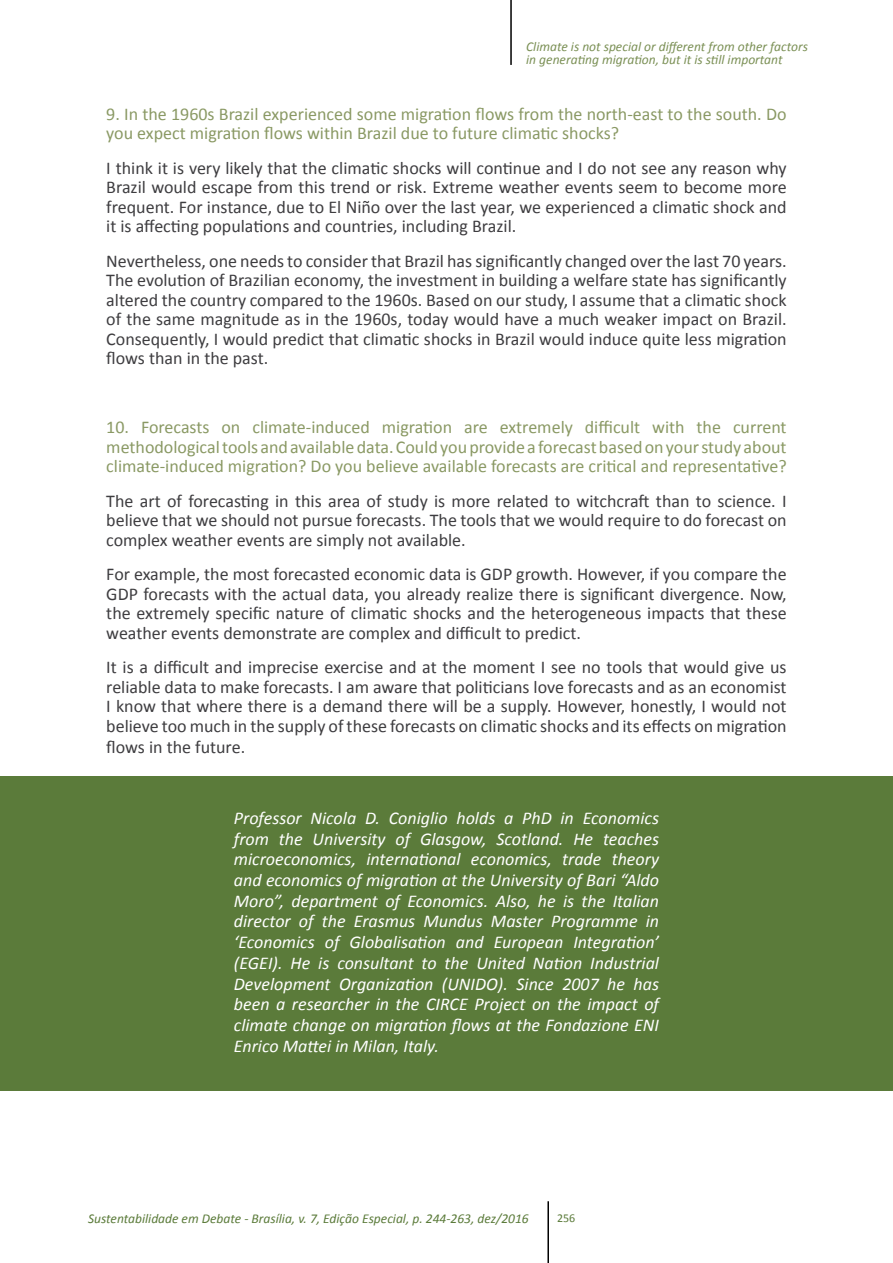
<style>
.page{position:relative;width:893px;height:1263px;background:#fff}
.page>*{position:absolute;margin:0;border:0;box-sizing:border-box;transform-origin:0 0}
.t1{font:18px/19.5px "Calibri";color:#3e3d40;text-align:justify}
.t2{font:italic 18px/20.7px "Calibri";color:#fff;text-align:justify}
.t3{font:18px/19.5px "Calibri";color:#8a9964}
.t4{font:italic 13.5px/13.5px "Calibri";color:#7b9055}
.t5{font:italic 13.5px "Calibri";color:#5b7b3a}
.t6{font:12px "Calibri";color:#5b7b3a}
</style>
<div class="page">
<hr style="left:510px;top:0;width:2px;height:65px;background:#000">
<hr style="left:547px;top:1201px;width:2px;height:62px;background:#000">
<div style="left:0;top:776px;width:893px;height:315px;background:#5b7b3a"></div>
<p class="t4" style="left:526px;top:39px;width:283px">Climate is not special or different from other factors in generating migration, but it is still important</p>
<p class="t3" style="left:106px;top:104px;width:682px">9. In the 1960s Brazil experienced some migration flows from the north-east to the south. Do you expect migration flows within Brazil due to future climatic shocks?</p>
<p class="t1" style="left:106px;top:158px;width:682px">I think it is very likely that the climatic shocks will continue and I do not see any reason why Brazil would escape from this trend or risk. Extreme weather events seem to become more frequent. For instance, due to El Niño over the last year, we experienced a climatic shock and it is affecting populations and countries, including Brazil.</p>
<p class="t1" style="left:106px;top:251px;width:682px">Nevertheless, one needs to consider that Brazil has significantly changed over the last 70 years.<br>The evolution of Brazilian economy, the investment in building a welfare state has significantly altered the country compared to the 1960s. Based on our study, I assume that a climatic shock of the same magnitude as in the 1960s, today would have a much weaker impact on Brazil.<br>Consequently, I would predict that climatic shocks in Brazil would induce quite less migration flows than in the past.</p>
<p class="t3" style="left:106px;top:418px;width:682px;text-align:justify">10. Forecasts on climate-induced migration are extremely difficult with the current methodological tools and available data. Could you provide a forecast based on your study about climate-induced migration? Do you believe available forecasts are critical and representative?</p>
<p class="t1" style="left:106px;top:491px;width:682px">The art of forecasting in this area of study is more related to witchcraft than to science. I believe that we should not pursue forecasts. The tools that we would require to do forecast on complex weather events are simply not available.</p>
<p class="t1" style="left:106px;top:565px;width:682px">For example, the most forecasted economic data is GDP growth. However, if you compare the GDP forecasts with the actual data, you already realize there is significant divergence. Now, the extremely specific nature of climatic shocks and the heterogeneous impacts that these weather events demonstrate are complex and difficult to predict.</p>
<p class="t1" style="left:106px;top:657px;width:682px">It is a difficult and imprecise exercise and at the moment I see no tools that would give us reliable data to make forecasts. I am aware that politicians love forecasts and as an economist I know that where there is a demand there will be a supply. However, honestly, I would not believe too much in the supply of these forecasts on climatic shocks and its effects on migration flows in the future.</p>
<p class="t2" style="left:234px;top:807px;width:427px">Professor Nicola D. Coniglio holds a PhD in Economics from the University of Glasgow, Scotland. He teaches microeconomics, international economics, trade theory and economics of migration at the University of Bari “Aldo Moro”, department of Economics. Also, he is the Italian director of the Erasmus Mundus Master Programme in ‘Economics of Globalisation and European Integration’ (EGEI). He is consultant to the United Nation Industrial Development Organization (UNIDO). Since 2007 he has been a researcher in the CIRCE Project on the impact of climate change on migration flows at the Fondazione ENI Enrico Mattei in Milan, Italy.</p>
<p class="t5" style="left:88px;top:1210px;width:442px">Sustentabilidade em Debate - Brasília, v. 7, Edição Especial, p. 244-263, dez/2016</p>
<p class="t6" style="left:557px;top:1210px;width:20px">256</p>
</div>
